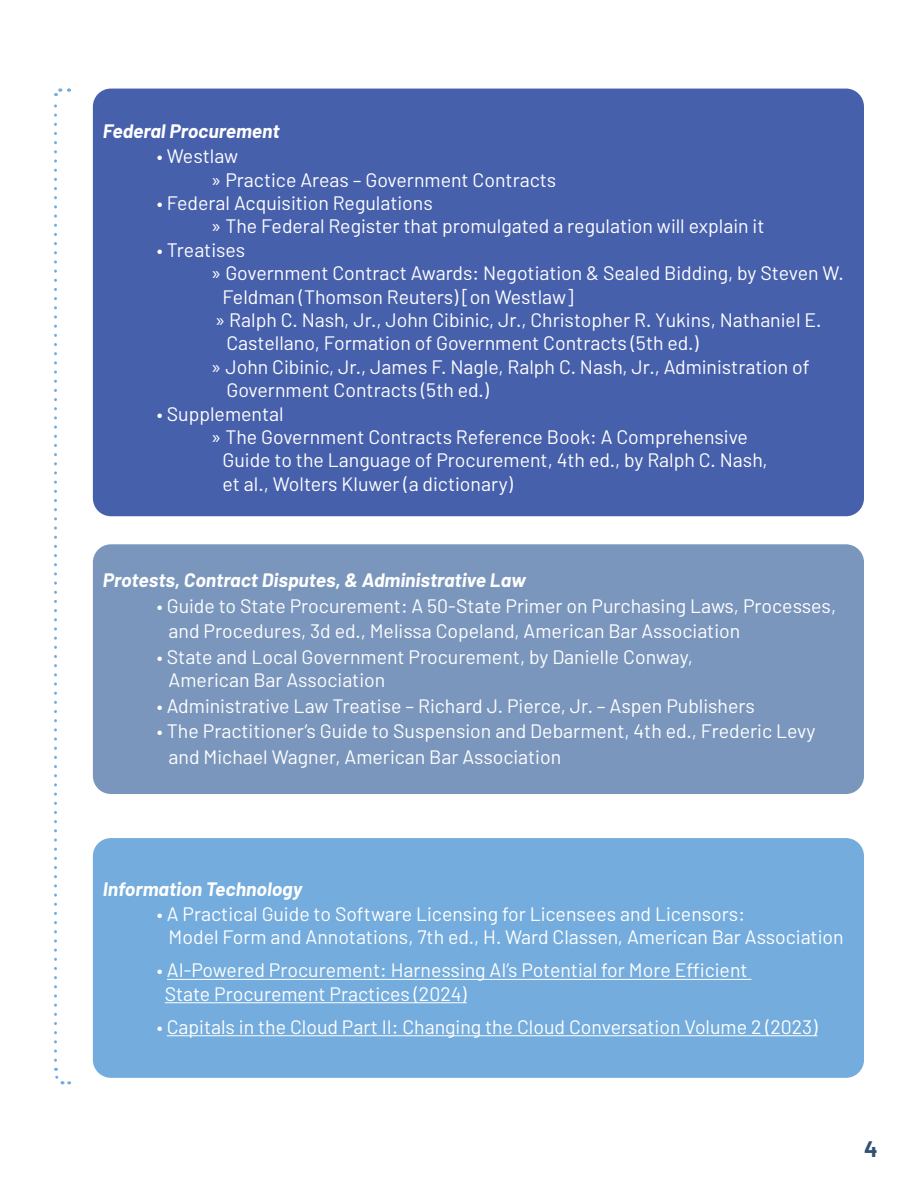
<style>
.page{position:relative;width:918px;height:1188px;background:#fff}
.page>*{position:absolute;margin:0;border:0;box-sizing:border-box;transform-origin:0 0}
.t1{font:700 22.5px "Barlow";color:#325176}
.t2{font:19.5px/23.4px "Barlow";color:#fff}
.t3{font:italic 700 19.5px "Barlow";color:#fff}
</style>
<div class="page">
<div style="left:93px;top:838px;width:771px;height:240px;background:#73acdd;border-radius:18px"></div>
<div style="left:93px;top:544px;width:771px;height:250px;background:#7a96bd;border-radius:18px"></div>
<div style="left:93px;top:89px;width:771px;height:427px;background:#4760ac;border-radius:18px"></div>
<hr style="left:167px;top:979px;width:585px;height:1px;background:#fff">
<hr style="left:165px;top:1002px;width:302px;height:1px;background:#fff">
<hr style="left:167px;top:1035px;width:650px;height:1px;background:#fff">
<svg style="left:54px;top:1068px;width:16px;height:16px"></svg>
<svg style="left:54px;top:88px;width:16px;height:972px"></svg>
<p class="t3" style="left:103px;top:119px;width:178px">Federal Procurement</p>
<p class="t2" style="left:211px;top:144px;width:347px;text-indent:-54px">• Westlaw<br>» Practice Areas – Government Contracts</p>
<p class="t2" style="left:211px;top:191px;width:555px;text-indent:-54px">• Federal Acquisition Regulations<br>» The Federal Register that promulgated a regulation will explain it</p>
<p class="t2" style="left:157px;top:238px;width:90px">• Treatises</p>
<p class="t2" style="left:211px;top:261px;width:634px">» Government Contract Awards: Negotiation &amp; Sealed Bidding, by Steven W.</p>
<p class="t2" style="left:223px;top:284px;width:352px">Feldman (Thomson Reuters) [on Westlaw]</p>
<p class="t2" style="left:215px;top:308px;width:608px">» Ralph C. Nash, Jr., John Cibinic, Jr., Christopher R. Yukins, Nathaniel E.</p>
<p class="t2" style="left:227px;top:331px;width:474px">Castellano, Formation of Government Contracts (5th ed.)</p>
<p class="t2" style="left:211px;top:355px;width:600px">» John Cibinic, Jr., James F. Nagle, Ralph C. Nash, Jr., Administration of</p>
<p class="t2" style="left:227px;top:378px;width:264px">Government Contracts (5th ed.)</p>
<p class="t2" style="left:157px;top:401px;width:128px">• Supplemental</p>
<p class="t2" style="left:211px;top:425px;width:539px">» The Government Contracts Reference Book: A Comprehensive</p>
<p class="t2" style="left:223px;top:448px;width:546px">Guide to the Language of Procurement, 4th ed., by Ralph C. Nash,</p>
<p class="t2" style="left:223px;top:472px;width:292px">et al., Wolters Kluwer (a dictionary)</p>
<p class="t3" style="left:103px;top:568px;width:425px">Protests, Contract Disputes, &amp; Administrative Law</p>
<p class="t2" style="left:169px;top:592px;width:669px;line-height:25.5px;text-indent:-12px">• Guide to State Procurement: A 50-State Primer on Purchasing Laws, Processes, and Procedures, 3d ed., Melissa Copeland, American Bar Association</p>
<p class="t2" style="left:169px;top:644px;width:526px;text-indent:-12px">• State and Local Government Procurement, by Danielle Conway,<br>American Bar Association</p>
<p class="t2" style="left:157px;top:693px;width:600px">• Administrative Law Treatise – Richard J. Pierce, Jr. – Aspen Publishers</p>
<p class="t2" style="left:169px;top:718px;width:648px;line-height:25.5px;text-indent:-12px">• The Practitioner’s Guide to Suspension and Debarment, 4th ed., Frederic Levy and Michael Wagner, American Bar Association</p>
<p class="t3" style="left:103px;top:876px;width:201px">Information Technology</p>
<p class="t2" style="left:169px;top:902px;width:677px;text-indent:-12px">• A Practical Guide to Software Licensing for Licensees and Licensors:<br>Model Form and Annotations, 7th ed., H. Ward Classen, American Bar Association</p>
<p class="t2" style="left:165px;top:958px;width:584px;text-indent:-8px">• AI-Powered Procurement: Harnessing AI’s Potential for More Efficient<br>State Procurement Practices (2024)</p>
<p class="t2" style="left:157px;top:1015px;width:662px">• Capitals in the Cloud Part II: Changing the Cloud Conversation Volume 2 (2023)</p>
<p class="t1" style="left:864px;top:1134px;width:15px">4</p>
</div>
